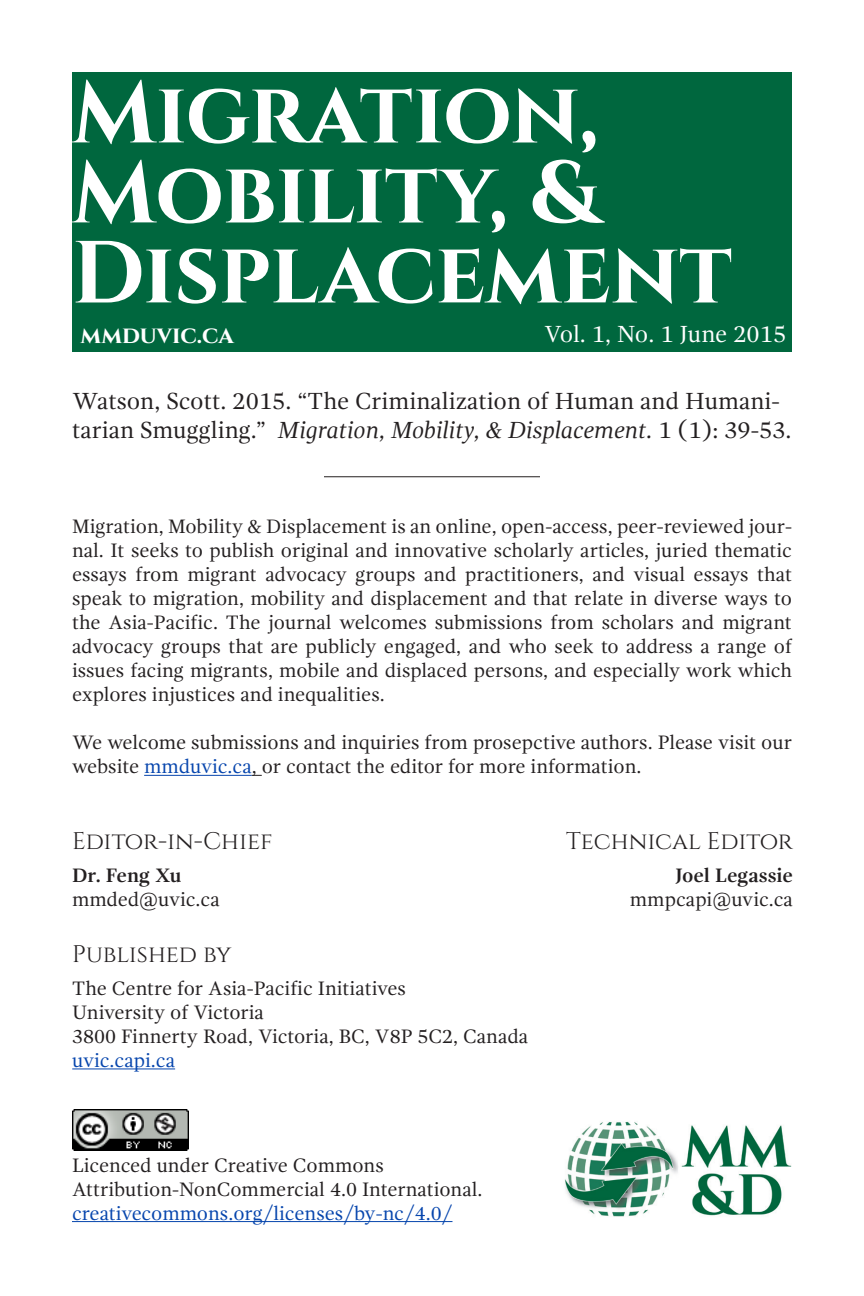
<style>
.page{position:relative;width:864px;height:1296px;background:#fff}
.page>*{position:absolute;margin:0;border:0;box-sizing:border-box;transform-origin:0 0}
.Cover_Title{font:700 88px/80px "Cinzel";color:#fff}
.Cover_Citation{font:24px/28.8px "Gandhi Serif";color:#231f20}
.Authors{font:24px "Cinzel";color:#231f20}
.Cover_Issue{font:24px "Gandhi Serif";letter-spacing:-.01em;color:#fff}
.cover_url{font:700 24px "Cinzel";color:#fff}
.Cover_Text{font:20px/24px "Gandhi Serif";color:#231f20;text-align:justify}
.Cover_Text-2{font:20px "Gandhi Serif";letter-spacing:-.005em;color:#0645ad}
.Cover_Editor{font:20px "Gandhi Serif";color:#231f20}
.Cover_Editor-2{font:700 20px "Gandhi Serif";color:#231f20}
.s1{font-style:italic}
.s2{color:#0645ad}
</style>
<div class="page">
<div style="left:72px;top:72px;width:720px;height:279px;background:#00673e"></div>
<hr style="left:72px;top:1068px;width:103px;height:1px;background:#0645ad">
<hr style="left:144px;top:775px;width:108px;height:1px;background:#0645ad">
<hr style="left:324px;top:476px;width:216px;height:1px;background:#231f20">
<hr style="left:72px;top:1221px;width:380px;height:1px;background:#0645ad">
<img style="left:72px;top:1109px;width:117px;height:41px">
<img style="left:565px;top:1121px;width:227px;height:96px">
<p class="Cover_Title" style="left:72px;top:77px;width:662px">Migration,<br>Mobility, &amp;<br>Displacement</p>
<p class="Cover_Issue" style="left:544px;top:321px;width:243px">Vol. 1, No. 1 June 2015</p>
<p class="cover_url" style="left:81px;top:320px;width:155px">mmduvic.ca</p>
<p class="Cover_Citation" style="left:72px;top:387px;width:721px">Watson, Scott. 2015. “The Criminalization of Human and Humani&shy;tarian Smuggling.” <span class="s1">Migration, Mobility, &amp; Displacement.</span> 1 (1): 39-53.</p>
<p class="Cover_Text" style="left:72px;top:515px;width:722px">Migration, Mobility &amp; Displacement is an online, open-access, peer-reviewed jour&shy;nal. It seeks to publish original and innovative scholarly articles, juried thematic essays from migrant advocacy groups and practitioners, and visual essays that speak to migration, mobility and displacement and that relate in diverse ways to the Asia-Pacific. The journal welcomes submissions from scholars and migrant advocacy groups that are publicly engaged, and who seek to address a range of issues facing migrants, mobile and displaced persons, and especially work which explores injustices and inequalities.</p>
<p class="Cover_Text" style="left:72px;top:731px;width:722px">We welcome submissions and inquiries from prosepctive authors. Please visit our website <span class="s2">mmduvic.ca</span>, or contact the editor for more information.</p>
<p class="Authors" style="left:72px;top:827px;width:202px">Editor-in-Chief</p>
<p class="Cover_Editor-2" style="left:72px;top:864px;width:111px">Dr. Feng Xu</p>
<p class="Cover_Editor" style="left:72px;top:888px;width:149px">mmded@uvic.ca</p>
<p class="Authors" style="left:72px;top:940px;width:161px">Published by</p>
<p class="Cover_Text" style="left:72px;top:976px;width:335px">The Centre for Asia-Pacific Initiatives</p>
<p class="Cover_Text" style="left:72px;top:1000px;width:193px">University of Victoria</p>
<p class="Cover_Text" style="left:72px;top:1024px;width:458px">3800 Finnerty Road, Victoria, BC, V8P 5C2, Canada</p>
<p class="Cover_Text-2" style="left:72px;top:1049px;width:104px">uvic.capi.ca</p>
<p class="Cover_Text" style="left:72px;top:1153px;width:313px">Licenced under Creative Commons</p>
<p class="Cover_Text" style="left:72px;top:1177px;width:412px">Attribution-NonCommercial 4.0 International.</p>
<p class="Cover_Text-2" style="left:72px;top:1202px;width:382px">creativecommons.org/licenses/by-nc/4.0/</p>
<p class="Authors" style="left:566px;top:827px;width:228px">Technical Editor</p>
<p class="Cover_Editor-2" style="left:675px;top:864px;width:119px">Joel Legassie</p>
<p class="Cover_Editor" style="left:630px;top:888px;width:165px">mmpcapi@uvic.ca</p>
</div>
